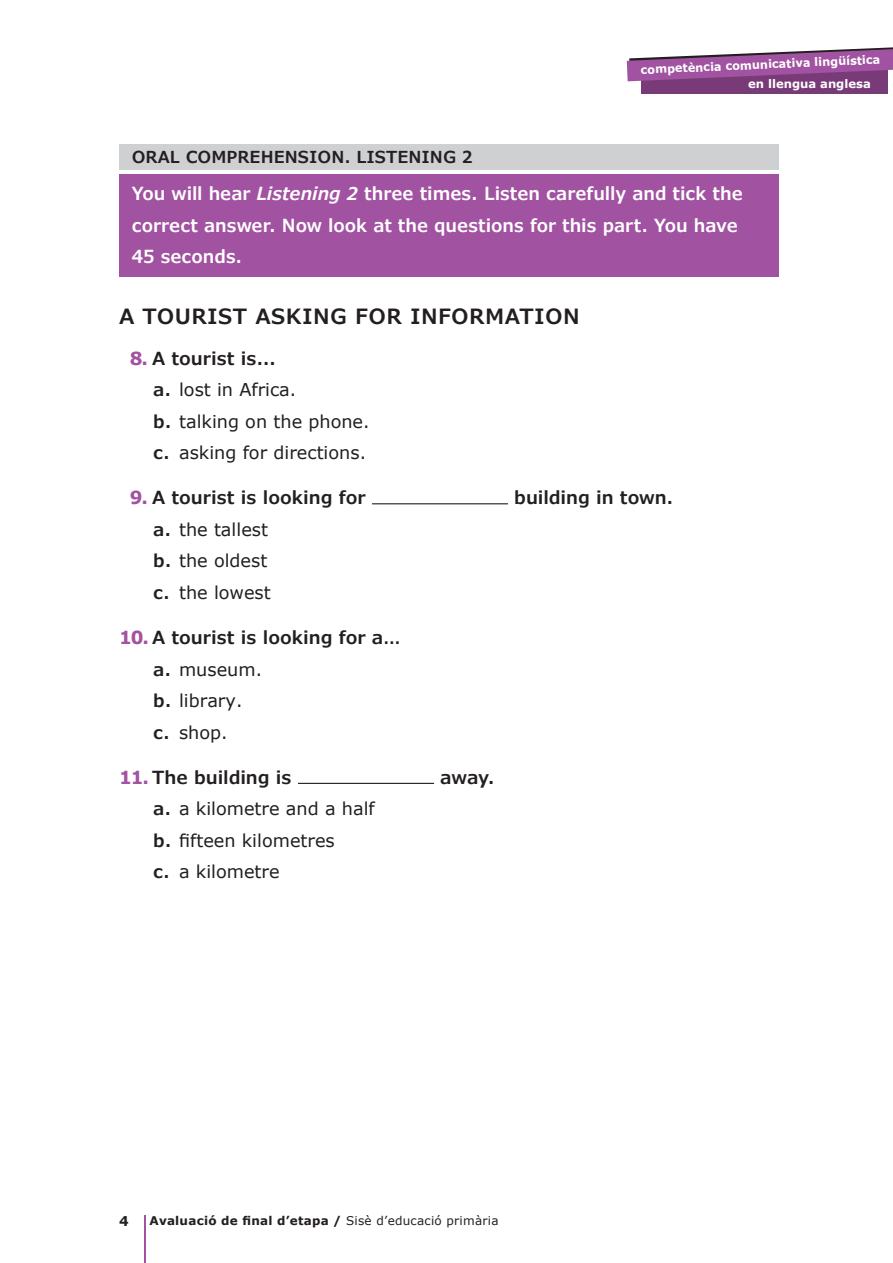
<style>
.page{position:relative;width:893px;height:1263px;background:#fff}
.page>*{position:absolute;margin:0;border:0;box-sizing:border-box;transform-origin:0 0}
.t1{font:600 21px "Verdana Pro";letter-spacing:.02em;color:#231f20}
.t2{font:600 18px/31.5px "Verdana Pro";color:#fff}
.t3{font:600 18px "Verdana Pro";letter-spacing:-.005em;color:#231f20}
.t4{font:17.7px "Verdana";color:#231f20}
.t5{font:600 16.5px "Verdana Pro";color:#231f20}
.t6{font:700 13.5px "Verdana";color:#231f20}
.t7{font:700 12px "Verdana";letter-spacing:.02em;color:#231f20}
.t8{font:700 11.7px "Verdana Pro";color:#fff}
.t9{font:700 11.7px "Verdana";color:#fff}
.s1{font-style:italic}
.s2{font-family:"Verdana";font-weight:700;color:#a153a1}
.s3{font-family:"Verdana Pro";font-weight:600}
.s4{font-weight:400}
</style>
<div class="page">
<hr style="left:144px;top:1216px;width:1px;height:47px;background:#a153a1">
<div style="left:119px;top:145px;width:659px;height:25px;background:#cfd0d2"></div>
<div style="left:641px;top:69px;width:247px;height:25px;background:#793a78"></div>
<svg style="left:627px;top:47px;width:266px;height:34px"></svg>
<hr style="left:372px;top:503px;width:136px;height:1px;background:#231f20">
<hr style="left:298px;top:783px;width:136px;height:1px;background:#231f20">
<div style="left:119px;top:174px;width:659px;height:102px;background:#a153a1"></div>
<p class="t8" style="left:640px;top:61px;width:241px;rotate:-2deg">competència comunicativa lingüística</p>
<p class="t5" style="left:132px;top:147px;width:342px">ORAL COMPREHENSION. LISTENING 2</p>
<p class="t9" style="left:748px;top:76px;width:124px">en llengua anglesa</p>
<h2 class="t2" style="left:132px;top:178px;width:612px">You will hear <span class="s1">Listening 2</span> three times. Listen carefully and tick the correct answer. Now look at the questions for this part. You have<br>45 seconds.</h2>
<h3 class="t1" style="left:119px;top:303px;width:462px">A TOURIST ASKING FOR INFORMATION</h3>
<h4 class="t3" style="left:130px;top:346px;width:148px"><span class="s2">8.</span> A tourist is...</h4>
<p class="t4" style="left:153px;top:377px;width:145px"><span class="s3">a.</span> lost in Africa.</p>
<p class="t4" style="left:153px;top:409px;width:218px"><span class="s3">b.</span> talking on the phone.</p>
<p class="t4" style="left:153px;top:440px;width:215px"><span class="s3">c.</span> asking for directions.</p>
<h4 class="t3" style="left:130px;top:486px;width:238px"><span class="s2">9.</span> A tourist is looking for</h4>
<h4 class="t3" style="left:514px;top:486px;width:161px">building in town.</h4>
<p class="t4" style="left:153px;top:517px;width:116px"><span class="s3">a.</span> the tallest</p>
<p class="t4" style="left:153px;top:549px;width:116px"><span class="s3">b.</span> the oldest</p>
<p class="t4" style="left:153px;top:580px;width:119px"><span class="s3">c.</span> the lowest</p>
<h4 class="t3" style="left:119px;top:626px;width:283px"><span class="s2">10.</span> A tourist is looking for a…</h4>
<p class="t4" style="left:153px;top:657px;width:111px"><span class="s3">a.</span> museum.</p>
<p class="t4" style="left:153px;top:688px;width:91px"><span class="s3">b.</span> library.</p>
<p class="t4" style="left:153px;top:720px;width:76px"><span class="s3">c.</span> shop.</p>
<h4 class="t3" style="left:119px;top:766px;width:174px"><span class="s2">11.</span> The building is</h4>
<h4 class="t3" style="left:440px;top:766px;width:56px">away.</h4>
<p class="t4" style="left:153px;top:797px;width:223px"><span class="s3">a.</span> a kilometre and a half</p>
<p class="t4" style="left:153px;top:828px;width:183px"><span class="s3">b.</span> fifteen kilometres</p>
<p class="t4" style="left:153px;top:860px;width:128px"><span class="s3">c.</span> a kilometre</p>
<p class="t6" style="left:119px;top:1211px;width:11px">4</p>
<p class="t7" style="left:149px;top:1212px;width:351px">Avaluació de final d’etapa / <span class="s4">Sisè d’educació primària</span></p>
</div>
